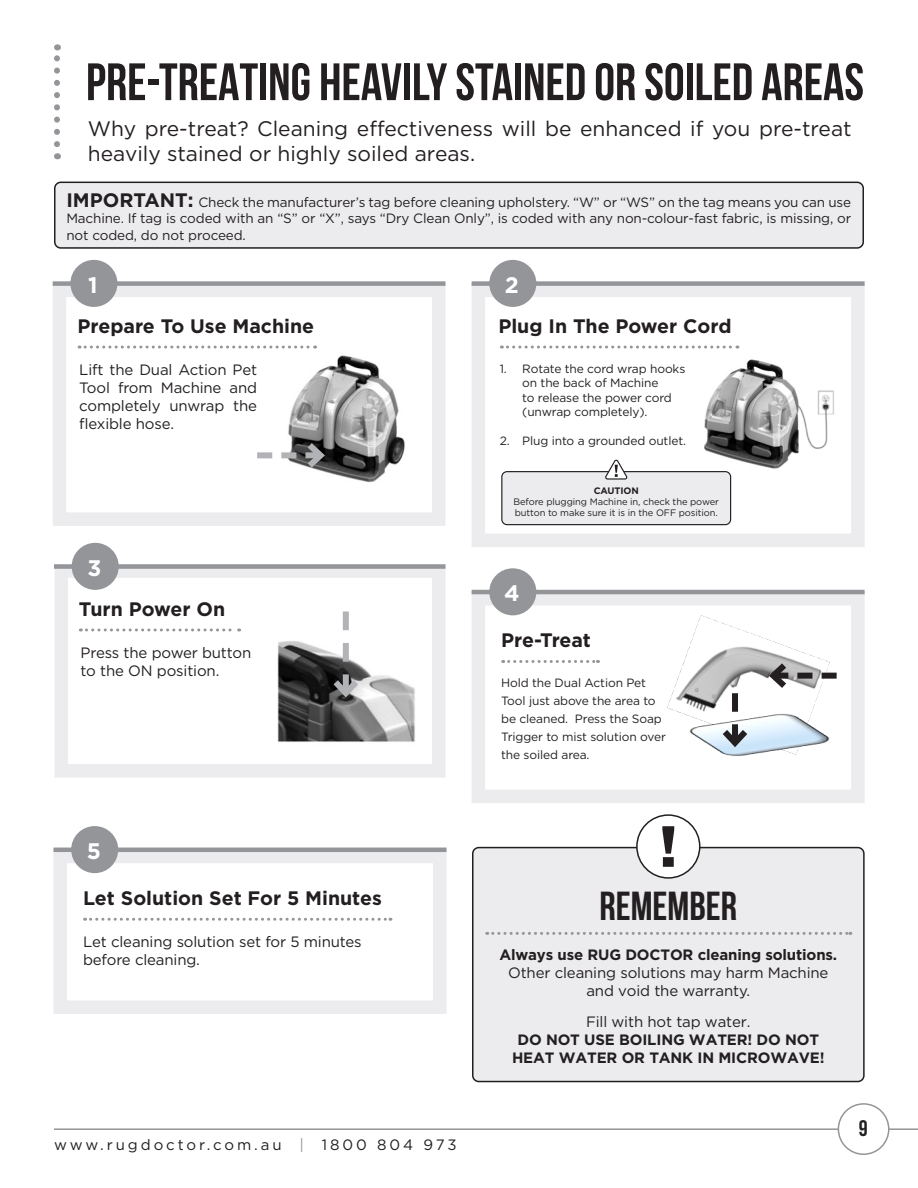
<style>
.page{position:relative;width:918px;height:1188px;background:#fff}
.page>*{position:absolute;margin:0;border:0;box-sizing:border-box;transform-origin:0 0}
.t1{font:700 52.5px "Bebas Neue";color:#231f20}
.t2{font:700 40.5px "Bebas Neue";color:#231f20}
.t3{font:700 22.5px "Gotham";color:#fff}
.t4{font:700 22.5px "Bebas Neue";color:#231f20}
.t5{font:21px/25.2px "Gotham";color:#231f20}
.t6{font:700 19.5px "Gotham";color:#231f20}
.t7{font:15px/18px "Gotham";letter-spacing:-.01em;color:#231f20;text-align:justify}
.t8{font:700 15px "Gotham";letter-spacing:-.01em;color:#231f20}
.t9{font:15px "Gotham";letter-spacing:.195em;color:#231f20}
.t10{font:13.5px/16.5px "Gotham";letter-spacing:-.01em;color:#231f20;text-align:justify}
.t11{font:12px/18px "Gotham";letter-spacing:-.01em;color:#231f20}
.t12{font:9.3px/11.1px "Gotham";letter-spacing:-.01em;color:#231f20}
.t13{font:700 9.3px "Gotham";letter-spacing:-.01em;color:#231f20}
.s1{font-weight:700;font-size:19.5px}
.s2{color:#939598}
</style>
<div class="page">
<hr style="left:54px;top:1128px;width:864px;height:2px;background:#939598">
<div style="left:838px;top:1104px;width:51px;height:50px;background:#fff;border-radius:50%"></div>
<div style="left:838px;top:1103px;width:51px;height:52px;border:2px solid #939598;border-radius:50%"></div>
<div style="left:55px;top:564px;width:391px;height:214px;border:14px solid #ececee"></div>
<svg style="left:54px;top:44px;width:6px;height:100px"></svg>
<div style="left:53px;top:284px;width:393px;height:242px;border:14px solid #ececee"></div>
<div style="left:472px;top:284px;width:393px;height:263px;border:14px solid #ececee"></div>
<div style="left:53px;top:281px;width:393px;height:5px;background:#939598"></div>
<div style="left:472px;top:281px;width:393px;height:5px;background:#939598"></div>
<div style="left:70px;top:260px;width:47px;height:47px;background:#939598;border-radius:50%"></div>
<div style="left:489px;top:260px;width:47px;height:47px;background:#939598;border-radius:50%"></div>
<svg style="left:79px;top:346px;width:237px;height:3px"></svg>
<div style="left:472px;top:592px;width:393px;height:211px;border:14px solid #ececee"></div>
<div style="left:54px;top:564px;width:392px;height:5px;background:#939598"></div>
<hr style="left:472px;top:590px;width:393px;height:4px;background:#939598">
<div style="left:72px;top:543px;width:47px;height:47px;background:#939598;border-radius:50%"></div>
<div style="left:489px;top:568px;width:47px;height:47px;background:#939598;border-radius:50%"></div>
<svg style="left:80px;top:628px;width:160px;height:3px"></svg>
<svg style="left:503px;top:660px;width:96px;height:3px"></svg>
<div style="left:55px;top:182px;width:808px;height:66px;background:#ececee;border-radius:6px"></div>
<div style="left:54px;top:182px;width:810px;height:67px;border:2px solid #231f20;border-radius:6px"></div>
<img style="left:277px;top:641px;width:138px;height:101px">
<svg style="left:327px;top:612px;width:37px;height:90px"></svg>
<img style="left:288px;top:355px;width:117px;height:128px">
<svg style="left:257px;top:437px;width:72px;height:37px"></svg>
<div style="left:54px;top:850px;width:393px;height:164px;border:14px solid #ececee"></div>
<hr style="left:54px;top:848px;width:393px;height:4px;background:#939598">
<div style="left:71px;top:826px;width:47px;height:47px;background:#939598;border-radius:50%"></div>
<svg style="left:85px;top:918px;width:306px;height:3px"></svg>
<div style="left:473px;top:848px;width:391px;height:234px;background:#ececee;border-radius:6px"></div>
<div style="left:472px;top:847px;width:393px;height:235px;border:2px solid #231f20;border-radius:6px"></div>
<div style="left:637px;top:815px;width:63px;height:63px;background:#fff;border-radius:50%"></div>
<div style="left:636px;top:814px;width:64px;height:65px;border:2px solid #231f20;border-radius:50%"></div>
<svg style="left:662px;top:826px;width:12px;height:41px"></svg>
<svg style="left:487px;top:932px;width:364px;height:3px"></svg>
<img style="left:667px;top:615px;width:151px;height:99px">
<img style="left:684px;top:711px;width:146px;height:45px">
<svg style="left:764px;top:657px;width:73px;height:37px"></svg>
<svg style="left:716px;top:693px;width:38px;height:59px"></svg>
<img style="left:704px;top:359px;width:95px;height:110px">
<img style="left:799px;top:390px;width:35px;height:59px">
<div style="left:502px;top:472px;width:229px;height:53px;background:#ececee;border-radius:5px"></div>
<div style="left:501px;top:471px;width:230px;height:54px;border:1px solid #231f20;border-radius:5px"></div>
<svg style="left:604px;top:459px;width:23px;height:21px"></svg>
<svg style="left:501px;top:346px;width:237px;height:3px"></svg>
<p class="t1" style="left:86px;top:53px;width:780px">PRE-TREATING HEAVILY STAINED OR SOILED AREAS</p>
<p class="t5" style="left:88px;top:115px;width:765px">Why pre-treat? Cleaning effectiveness will be enhanced if you pre-treat heavily stained or highly soiled areas.</p>
<p class="t10" style="left:66px;top:194px;width:786px"><span class="s1">IMPORTANT:</span> Check the manufacturer’s tag before cleaning upholstery. “W” or “WS” on the tag means you can use Machine. If tag is coded with an “S” or “X”, says “Dry Clean Only”, is coded with any non-colour-fast fabric, is missing, or not coded, do not proceed.</p>
<p class="t3" style="left:88px;top:272px;width:11px">1</p>
<p class="t3" style="left:505px;top:272px;width:16px">2</p>
<p class="t6" style="left:78px;top:315px;width:238px">Prepare To Use Machine</p>
<p class="t6" style="left:498px;top:315px;width:235px">Plug In The Power Cord</p>
<p class="t7" style="left:79px;top:361px;width:179px">Lift the Dual Action Pet Tool from Machine and completely unwrap the flexible hose.</p>
<p class="t3" style="left:87px;top:555px;width:15px">3</p>
<p class="t6" style="left:79px;top:597px;width:148px">Turn Power On</p>
<p class="t7" style="left:81px;top:644px;width:172px">Press the power button</p>
<p class="t7" style="left:81px;top:662px;width:140px">to the ON position.</p>
<p class="t11" style="left:522px;top:361px;width:165px;line-height:14.4px;text-indent:-22px">1. Rotate the cord wrap hooks on the back of Machine<br>to release the power cord (unwrap completely).</p>
<p class="t11" style="left:500px;top:431px;width:188px">2. Plug into a grounded outlet.</p>
<p class="t13" style="left:594px;top:485px;width:47px">CAUTION</p>
<p class="t12" style="left:514px;top:496px;width:207px">Before plugging Machine in, check the power button to make sure it is in the OFF position.</p>
<p class="t3" style="left:504px;top:580px;width:17px">4</p>
<p class="t6" style="left:501px;top:629px;width:91px">Pre-Treat</p>
<p class="t11" style="left:501px;top:674px;width:166px">Hold the Dual Action Pet<br>Tool just above the area to be cleaned. Press the Soap<br>Trigger to mist solution over the soiled area.</p>
<p class="t3" style="left:87px;top:838px;width:16px">5</p>
<p class="t6" style="left:83px;top:887px;width:300px">Let Solution Set For 5 Minutes</p>
<p class="t2" style="left:600px;top:884px;width:139px">REMEMBER</p>
<p class="t8" style="left:499px;top:946px;width:339px">Always use RUG DOCTOR cleaning solutions.</p>
<p class="t7" style="left:508px;top:964px;width:322px">Other cleaning solutions may harm Machine</p>
<p class="t7" style="left:586px;top:982px;width:165px">and void the warranty.</p>
<p class="t7" style="left:586px;top:1012px;width:166px">Fill with hot tap water.</p>
<p class="t8" style="left:518px;top:1031px;width:303px">DO NOT USE BOILING WATER! DO NOT</p>
<p class="t8" style="left:512px;top:1049px;width:314px">HEAT WATER OR TANK IN MICROWAVE!</p>
<p class="t7" style="left:83px;top:933px;width:280px">Let cleaning solution set for 5 minutes before cleaning.</p>
<p class="t9" style="left:54px;top:1137px;width:404px">www.rugdoctor.com.au <span class="s2">|</span> 1800 804 973</p>
<h3 class="t4" style="left:859px;top:1116px;width:10px">9</h3>
</div>
